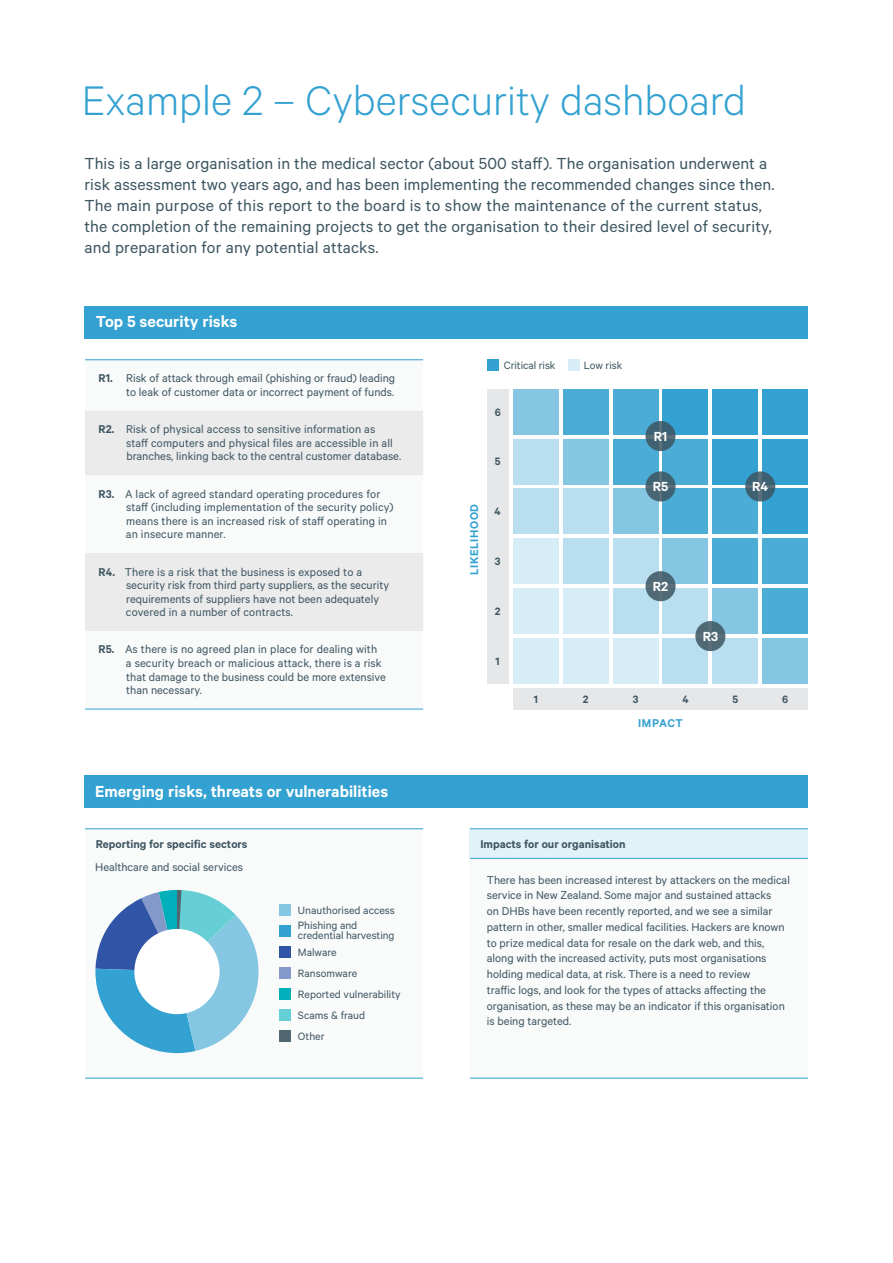
<style>
.page{position:relative;width:893px;height:1263px;background:#fff}
.page>*{position:absolute;margin:0;border:0;box-sizing:border-box;transform-origin:0 0}
.t1{font:300 46.5px "Calibre";color:#33a1d1}
.t2{font:18px/21px "Calibre";letter-spacing:.005em;color:#3d5561}
.t3{font:600 18px "Calibre";color:#fff}
.t4{font:600 14.85px "Calibre";color:#fff}
.t5{font:12.75px/13.5px "Calibre";color:#3d5561}
.t6{font:600 12.75px "Calibre";color:#3d5561}
.t7{font:600 12.75px "Calibre";letter-spacing:.05em;color:#33a1d1}
.t8{font:12px/10.5px "Calibre";color:#3d5561}
.t9{font:600 12px "Calibre";color:#3d5561}
.s1{font-weight:600}
</style>
<div class="page">
<svg style="left:85px;top:360px;width:338px;height:349px"></svg>
<svg style="left:85px;top:411px;width:338px;height:220px;fill:#ebebec"></svg>
<hr style="left:85px;top:709px;width:40px;height:1px;background:#33a1d1">
<hr style="left:125px;top:709px;width:298px;height:1px;background:#33a1d1">
<hr style="left:85px;top:359px;width:40px;height:1px;background:#33a1d1">
<hr style="left:125px;top:359px;width:298px;height:1px;background:#33a1d1">
<div style="left:85px;top:306px;width:723px;height:33px;background:#33a1d1"></div>
<div style="left:513px;top:688px;width:295px;height:21px;background:#e6e7e8"></div>
<div style="left:487px;top:389px;width:22px;height:295px;background:#e6e7e8"></div>
<div style="left:663px;top:538px;width:45px;height:46px;background:#85c7e3"></div>
<div style="left:563px;top:439px;width:45px;height:45px;background:#85c7e3"></div>
<div style="left:663px;top:588px;width:45px;height:46px;background:#b8deef"></div>
<div style="left:713px;top:588px;width:45px;height:46px;background:#85c7e3"></div>
<div style="left:613px;top:588px;width:45px;height:46px;background:#b8deef"></div>
<div style="left:563px;top:588px;width:45px;height:46px;background:#d6ecf6"></div>
<div style="left:563px;top:538px;width:45px;height:46px;background:#b8deef"></div>
<div style="left:563px;top:489px;width:45px;height:45px;background:#b8deef"></div>
<div style="left:613px;top:538px;width:45px;height:46px;background:#b8deef"></div>
<div style="left:613px;top:489px;width:45px;height:45px;background:#85c7e3"></div>
<div style="left:513px;top:489px;width:46px;height:45px;background:#b8deef"></div>
<div style="left:513px;top:439px;width:46px;height:45px;background:#b8deef"></div>
<div style="left:513px;top:389px;width:46px;height:45px;background:#85c7e3"></div>
<div style="left:513px;top:588px;width:46px;height:46px;background:#d6ecf6"></div>
<div style="left:513px;top:538px;width:46px;height:46px;background:#d6ecf6"></div>
<div style="left:513px;top:638px;width:46px;height:46px;background:#d6ecf6"></div>
<div style="left:563px;top:638px;width:45px;height:46px;background:#d6ecf6"></div>
<div style="left:663px;top:638px;width:45px;height:46px;background:#b8deef"></div>
<div style="left:713px;top:638px;width:45px;height:46px;background:#b8deef"></div>
<div style="left:613px;top:638px;width:45px;height:46px;background:#d6ecf6"></div>
<div style="left:762px;top:638px;width:46px;height:46px;background:#85c7e3"></div>
<div style="left:663px;top:389px;width:45px;height:45px;background:#33a1d1"></div>
<div style="left:563px;top:389px;width:45px;height:45px;background:#4bacd6"></div>
<div style="left:713px;top:538px;width:45px;height:46px;background:#4bacd6"></div>
<div style="left:713px;top:389px;width:45px;height:45px;background:#33a1d1"></div>
<div style="left:663px;top:489px;width:45px;height:45px;background:#4bacd6"></div>
<div style="left:663px;top:439px;width:45px;height:45px;background:#4bacd6"></div>
<div style="left:613px;top:439px;width:45px;height:45px;background:#4bacd6"></div>
<div style="left:613px;top:389px;width:45px;height:45px;background:#4bacd6"></div>
<div style="left:762px;top:588px;width:46px;height:46px;background:#4bacd6"></div>
<div style="left:762px;top:538px;width:46px;height:46px;background:#4bacd6"></div>
<div style="left:713px;top:489px;width:45px;height:45px;background:#4bacd6"></div>
<div style="left:713px;top:439px;width:45px;height:45px;background:#33a1d1"></div>
<div style="left:762px;top:489px;width:46px;height:45px;background:#33a1d1"></div>
<div style="left:762px;top:439px;width:46px;height:45px;background:#33a1d1"></div>
<div style="left:762px;top:389px;width:46px;height:45px;background:#33a1d1"></div>
<div style="left:645px;top:571px;width:31px;height:30px;background:#4f6976;border-radius:50%"></div>
<svg style="left:645px;top:421px;width:30px;height:30px"></svg>
<svg style="left:645px;top:471px;width:31px;height:30px"></svg>
<svg style="left:745px;top:471px;width:30px;height:30px"></svg>
<div style="left:695px;top:621px;width:30px;height:30px;background:#4f6976;border-radius:50%"></div>
<div style="left:487px;top:359px;width:12px;height:12px;background:#33a1d1"></div>
<div style="left:568px;top:359px;width:12px;height:12px;background:#d6ecf6"></div>
<div style="left:84px;top:775px;width:724px;height:33px;background:#33a1d1"></div>
<div style="left:470px;top:829px;width:338px;height:29px;background:#e2f2f9"></div>
<div style="left:470px;top:858px;width:338px;height:220px;background:#f9fafa"></div>
<hr style="left:470px;top:1078px;width:338px;height:1px;background:#33a1d1">
<hr style="left:470px;top:828px;width:338px;height:1px;background:#33a1d1">
<hr style="left:470px;top:858px;width:338px;height:1px;background:#33a1d1">
<svg style="left:85px;top:829px;width:338px;height:249px"></svg>
<hr style="left:85px;top:828px;width:338px;height:1px;background:#33a1d1">
<hr style="left:85px;top:1078px;width:338px;height:1px;background:#33a1d1">
<div style="left:279px;top:925px;width:12px;height:11px;background:#33a1d1"></div>
<div style="left:279px;top:988px;width:12px;height:12px;background:#00afb9"></div>
<div style="left:279px;top:967px;width:12px;height:12px;background:#8399c9"></div>
<div style="left:279px;top:1009px;width:12px;height:12px;background:#66cfd5"></div>
<div style="left:279px;top:1030px;width:12px;height:12px;background:#506670"></div>
<svg style="left:95px;top:890px;width:172px;height:171px"></svg>
<div style="left:134px;top:929px;width:86px;height:85px;background:#fff;border-radius:50%"></div>
<div style="left:279px;top:904px;width:12px;height:11px;background:#85c7e3"></div>
<div style="left:279px;top:946px;width:12px;height:12px;background:#3155a6"></div>
<h1 class="t1" style="left:82px;top:74px;width:666px">Example 2 – Cybersecurity dashboard</h1>
<p class="t2" style="left:84px;top:152px;width:691px">This is a large organisation in the medical sector (about 500 staff). The organisation underwent a risk assessment two years ago, and has been implementing the recommended changes since then.<br>The main purpose of this report to the board is to show the maintenance of the current status, the completion of the remaining projects to get the organisation to their desired level of security, and preparation for any potential attacks.</p>
<h2 class="t3" style="left:96px;top:311px;width:143px">Top 5 security risks</h2>
<p class="t5" style="left:99px;top:371px;width:298px;text-align:right"><span class="s1">R1.</span> Risk of attack through email (phishing or fraud) leading to leak of customer data or incorrect payment of funds.</p>
<p class="t5" style="left:126px;top:422px;width:277px;text-indent:-27px"><span class="s1">R2.</span> Risk of physical access to sensitive information as<br>staff computers and physical files are accessible in all branches, linking back to the central customer database.</p>
<p class="t5" style="left:126px;top:486px;width:269px;text-indent:-27px"><span class="s1">R3.</span> A lack of agreed standard operating procedures for staff (including implementation of the security policy) means there is an increased risk of staff operating in an insecure manner.</p>
<p class="t5" style="left:126px;top:564px;width:265px;text-indent:-27px"><span class="s1">R4.</span> There is a risk that the business is exposed to a security risk from third party suppliers, as the security requirements of suppliers have not been adequately covered in a number of contracts.</p>
<p class="t5" style="left:126px;top:642px;width:262px;text-indent:-27px"><span class="s1">R5.</span> As there is no agreed plan in place for dealing with a security breach or malicious attack, there is a risk that damage to the business could be more extensive than necessary.</p>
<h2 class="t3" style="left:95px;top:781px;width:295px">Emerging risks, threats or vulnerabilities</h2>
<p class="t6" style="left:96px;top:836px;width:153px">Reporting for specific sectors</p>
<p class="t5" style="left:95px;top:860px;width:149px">Healthcare and social services</p>
<p class="t8" style="left:298px;top:904px;width:98px">Unauthorised access</p>
<p class="t8" style="left:298px;top:946px;width:40px">Malware</p>
<p class="t8" style="left:298px;top:919px;width:98px">Phishing and credential harvesting</p>
<p class="t8" style="left:298px;top:967px;width:61px">Ransomware</p>
<p class="t8" style="left:298px;top:1004px;width:69px;line-height:21px">Scams &amp; fraud<br>Other</p>
<p class="t8" style="left:298px;top:988px;width:104px">Reported vulnerability</p>
<p class="t8" style="left:504px;top:360px;width:53px">Critical risk</p>
<p class="t8" style="left:584px;top:360px;width:40px">Low risk</p>
<p class="t9" style="left:495px;top:405px;width:8px">6</p>
<p class="t7" style="left:467px;top:575px;width:73px;rotate:-90deg">LIKELIHOOD</p>
<p class="t9" style="left:495px;top:454px;width:7px">5</p>
<p class="t9" style="left:495px;top:504px;width:8px">4</p>
<p class="t9" style="left:495px;top:554px;width:7px">3</p>
<p class="t9" style="left:495px;top:604px;width:7px">2</p>
<p class="t9" style="left:495px;top:654px;width:6px">1</p>
<p class="t4" style="left:654px;top:427px;width:15px">R1</p>
<p class="t4" style="left:653px;top:478px;width:17px">R5</p>
<p class="t4" style="left:752px;top:478px;width:18px">R4</p>
<p class="t4" style="left:653px;top:577px;width:17px">R2</p>
<p class="t4" style="left:703px;top:627px;width:17px">R3</p>
<p class="t9" style="left:534px;top:692px;width:6px">1</p>
<p class="t9" style="left:583px;top:692px;width:7px">2</p>
<p class="t9" style="left:633px;top:692px;width:7px">3</p>
<p class="t9" style="left:682px;top:692px;width:8px">4</p>
<p class="t9" style="left:732px;top:692px;width:7px">5</p>
<p class="t9" style="left:782px;top:692px;width:8px">6</p>
<p class="t7" style="left:638px;top:715px;width:46px">IMPACT</p>
<p class="t6" style="left:480px;top:836px;width:147px">Impacts for our organisation</p>
<p class="t5" style="left:487px;top:871px;width:305px;line-height:15.8px">There has been increased interest by attackers on the medical service in New Zealand. Some major and sustained attacks<br>on DHBs have been recently reported, and we see a similar pattern in other, smaller medical facilities. Hackers are known to prize medical data for resale on the dark web, and this, along with the increased activity, puts most organisations holding medical data, at risk. There is a need to review<br>traffic logs, and look for the types of attacks affecting the organisation, as these may be an indicator if this organisation is being targeted.</p>
</div>
